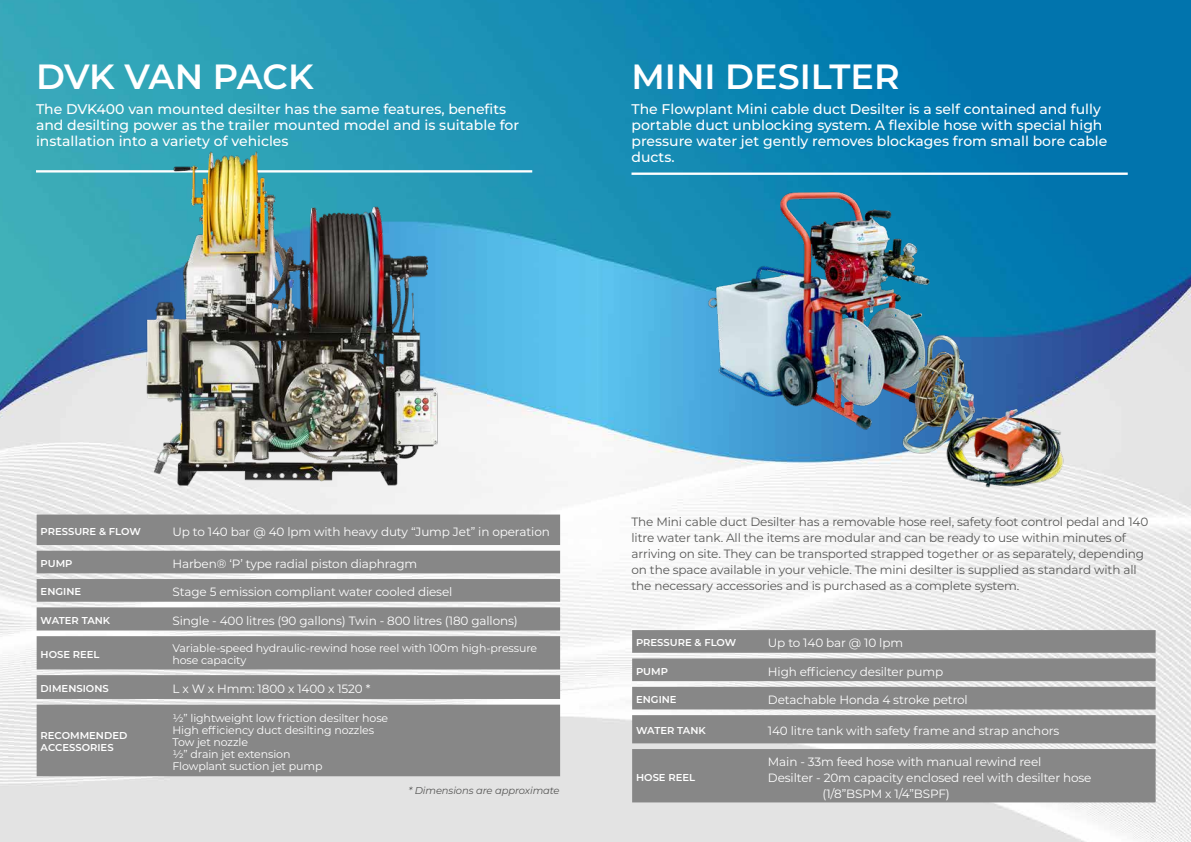
<style>
.page{position:relative;width:1191px;height:842px;background:#fff}
.page>*{position:absolute;margin:0;border:0;box-sizing:border-box;transform-origin:0 0}
.t1{font:600 35px "Montserrat";color:#fff}
.t2{font:500 14px/16px "Montserrat";color:#fff}
.t3{font:12px "Montserrat";letter-spacing:-.01em;color:#fff}
.t4{font:12px/16px "Montserrat";letter-spacing:-.01em;color:#575756}
.t5{font:11px/12px "Montserrat";letter-spacing:-.01em;color:#fff}
.t6{font:600 10px/12px "Montserrat";color:#fff}
.t7{font:italic 100 10px "Montserrat";letter-spacing:-.01em;color:#575756}
</style>
<div class="page">
<img style="left:0;top:0;width:1191px;height:842px">
<hr style="left:631px;top:173px;width:496px;height:2px;background:#fff">
<svg style="left:632px;top:630px;width:523px;height:172px;background:#949494"></svg>
<img style="left:700px;top:187px;width:371px;height:305px">
<hr style="left:36px;top:170px;width:496px;height:3px;background:#fff">
<svg style="left:37px;top:514px;width:523px;height:262px;background:#959595"></svg>
<img style="left:137px;top:133px;width:360px;height:381px">
<h1 class="t1" style="left:36px;top:52px;width:279px">DVK VAN PACK</h1>
<p class="t2" style="left:36px;top:101px;width:484px">The DVK400 van mounted desilter has the same features, benefits and desilting power as the trailer mounted model and is suitable for installation into a variety of vehicles</p>
<h1 class="t1" style="left:631px;top:52px;width:270px">MINI DESILTER</h1>
<p class="t2" style="left:631px;top:101px;width:477px">The Flowplant Mini cable duct Desilter is a self contained and fully portable duct unblocking system. A flexible hose with special high pressure water jet gently removes blockages from small bore cable ducts.</p>
<p class="t6" style="left:41px;top:525px;width:102px">PRESSURE &amp; FLOW</p>
<p class="t3" style="left:172px;top:523px;width:379px">Up to 140 bar @ 40 lpm with heavy duty “Jump Jet” in operation</p>
<p class="t6" style="left:41px;top:557px;width:33px">PUMP</p>
<p class="t3" style="left:172px;top:555px;width:246px">Harben® ‘P’ type radial piston diaphragm</p>
<p class="t6" style="left:41px;top:585px;width:42px">ENGINE</p>
<p class="t3" style="left:172px;top:584px;width:281px">Stage 5 emission compliant water cooled diesel</p>
<p class="t6" style="left:41px;top:614px;width:71px">WATER TANK</p>
<p class="t3" style="left:172px;top:612px;width:347px">Single - 400 litres (90 gallons) Twin - 800 litres (180 gallons)</p>
<p class="t6" style="left:41px;top:648px;width:60px">HOSE REEL</p>
<p class="t5" style="left:172px;top:642px;width:366px">Variable-speed hydraulic-rewind hose reel with 100m high-pressure hose capacity</p>
<p class="t6" style="left:41px;top:682px;width:70px">DIMENSIONS</p>
<p class="t3" style="left:172px;top:680px;width:199px">L x W x Hmm: 1800 x 1400 x 1520 *</p>
<p class="t6" style="left:41px;top:729px;width:88px">RECOMMENDED<br>ACCESSORIES</p>
<p class="t5" style="left:172px;top:711px;width:217px">½” lightweight low friction desilter hose<br>High efficiency duct desilting nozzles<br>Tow jet nozzle<br>½” drain jet extension<br>Flowplant suction jet pump</p>
<p class="t7" style="left:408px;top:783px;width:153px">* Dimensions are approximate</p>
<p class="t4" style="left:631px;top:513px;width:518px">The Mini cable duct Desilter has a removable hose reel, safety foot control pedal and 140 litre water tank. All the items are modular and can be ready to use within minutes of arriving on site. They can be transported strapped together or as separately, depending on the space available in your vehicle. The mini desilter is supplied as standard with all the necessary accessories and is purchased as a complete system.</p>
<p class="t6" style="left:636px;top:636px;width:102px">PRESSURE &amp; FLOW</p>
<p class="t3" style="left:768px;top:635px;width:137px">Up to 140 bar @ 10 lpm</p>
<p class="t6" style="left:636px;top:665px;width:33px">PUMP</p>
<p class="t3" style="left:768px;top:663px;width:177px">High efficiency desilter pump</p>
<p class="t6" style="left:636px;top:693px;width:42px">ENGINE</p>
<p class="t3" style="left:768px;top:691px;width:201px">Detachable Honda 4 stroke petrol</p>
<p class="t6" style="left:636px;top:724px;width:71px">WATER TANK</p>
<p class="t3" style="left:768px;top:722px;width:293px">140 litre tank with safety frame and strap anchors</p>
<p class="t6" style="left:636px;top:770px;width:60px">HOSE REEL</p>
<p class="t3" style="left:768px;top:753px;width:275px">Main - 33m feed hose with manual rewind reel</p>
<p class="t3" style="left:768px;top:769px;width:325px">Desilter - 20m capacity enclosed reel with desilter hose</p>
<p class="t3" style="left:822px;top:785px;width:129px">(1/8”BSPM x 1/4”BSPF)</p>
</div>
